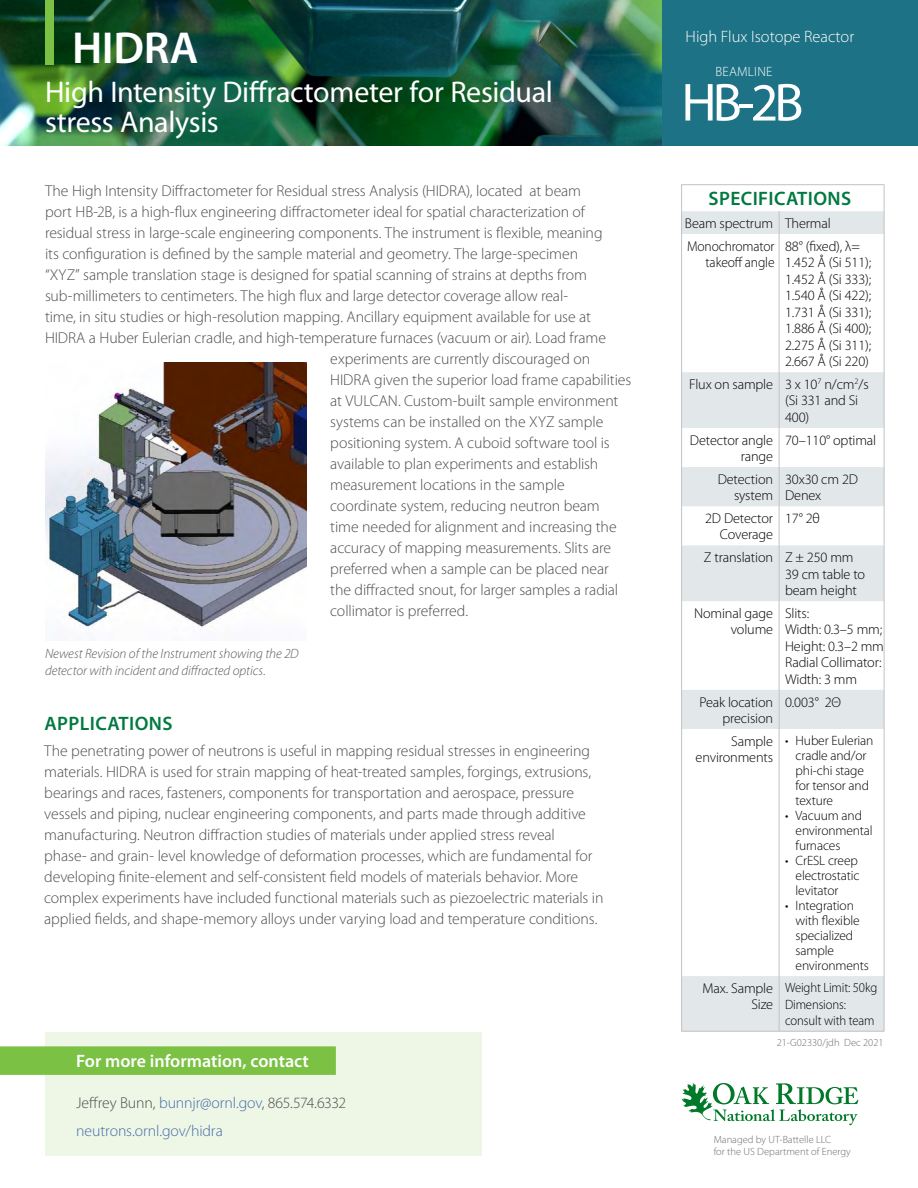
<style>
.page{position:relative;width:918px;height:1188px;background:#fff}
.page>*{position:absolute;margin:0;border:0;box-sizing:border-box;transform-origin:0 0}
.t1{font:54px "Myriad Pro";color:#fff}
.t2{font:600 45px "Myriad Pro";letter-spacing:-.005em;color:#fff}
.t3{font:30px/30px "Myriad Pro";letter-spacing:-.01em;color:#fff}
.t4{font:600 19.5px "Myriad Pro";letter-spacing:.02em;color:#007940}
.t5{font:600 18px "Myriad Pro";color:#fff}
.t6{font:300 16.5px "Myriad Pro";color:#fff}
.t7{font:300 15.75px/21px "Myriad Pro";letter-spacing:-.005em;color:#4d4d4f}
.t8{font:300 15.75px/28.5px "Myriad Pro";letter-spacing:-.01em;color:#456da9}
.t9{font:300 14.25px/16.5px "Myriad Pro";letter-spacing:-.01em;color:#000;text-align:right}
.t10{font:300 14.25px "Myriad Pro";letter-spacing:-.01em;color:#000;scale:.95 1}
.t11{font:300 13.5px/15px "Myriad Pro";letter-spacing:-.01em;color:#000}
.t12{font:italic 300 13.5px/16.5px "Myriad Pro";color:#58595b}
.t13{font:300 13.5px/16.5px "Myriad Pro";letter-spacing:-.01em;color:#000;scale:.94 1}
.t14{font:300 13.5px "Myriad Pro";letter-spacing:.02em;color:#fff}
.t15{font:300 10.5px/12.6px "Myriad Pro";color:#6d6e71}
.s1{color:#4d4d4f}
</style>
<div class="page">
<svg style="left:681px;top:1083px;width:177px;height:42px"></svg>
<img style="left:0;top:0;width:662px;height:146px">
<div style="left:662px;top:0;width:256px;height:146px;background:#1d7285"></div>
<div style="left:45px;top:0;width:9px;height:64px;background:#7bc144"></div>
<img style="left:45px;top:362px;width:261px;height:265px">
<div style="left:45px;top:1033px;width:437px;height:123px;background:#eef6e6"></div>
<div style="left:0;top:1046px;width:336px;height:29px;background:#7bc144"></div>
<svg style="left:682px;top:211px;width:202px;height:820px"></svg>
<hr style="left:681px;top:184px;width:98px;height:1px;background:#c2c2c2">
<hr style="left:779px;top:184px;width:105px;height:1px;background:#c2c2c2">
<svg style="left:681px;top:185px;width:1px;height:49px"></svg>
<svg style="left:779px;top:211px;width:1px;height:23px"></svg>
<svg style="left:884px;top:185px;width:1px;height:49px"></svg>
<hr style="left:681px;top:234px;width:1px;height:138px;background:#c2c2c2">
<hr style="left:779px;top:234px;width:1px;height:138px;background:#c2c2c2">
<hr style="left:884px;top:234px;width:1px;height:138px;background:#c2c2c2">
<hr style="left:681px;top:372px;width:1px;height:56px;background:#c2c2c2">
<hr style="left:779px;top:372px;width:1px;height:56px;background:#c2c2c2">
<hr style="left:884px;top:372px;width:1px;height:56px;background:#c2c2c2">
<hr style="left:681px;top:428px;width:1px;height:39px;background:#c2c2c2">
<hr style="left:779px;top:428px;width:1px;height:39px;background:#c2c2c2">
<hr style="left:884px;top:428px;width:1px;height:39px;background:#c2c2c2">
<hr style="left:681px;top:467px;width:1px;height:39px;background:#c2c2c2">
<hr style="left:779px;top:467px;width:1px;height:39px;background:#c2c2c2">
<hr style="left:884px;top:467px;width:1px;height:39px;background:#c2c2c2">
<hr style="left:681px;top:506px;width:1px;height:39px;background:#c2c2c2">
<hr style="left:779px;top:506px;width:1px;height:39px;background:#c2c2c2">
<hr style="left:884px;top:506px;width:1px;height:39px;background:#c2c2c2">
<hr style="left:681px;top:545px;width:1px;height:56px;background:#c2c2c2">
<hr style="left:779px;top:545px;width:1px;height:56px;background:#c2c2c2">
<hr style="left:884px;top:545px;width:1px;height:56px;background:#c2c2c2">
<hr style="left:681px;top:601px;width:1px;height:89px;background:#c2c2c2">
<hr style="left:779px;top:601px;width:1px;height:89px;background:#c2c2c2">
<hr style="left:884px;top:601px;width:1px;height:89px;background:#c2c2c2">
<hr style="left:681px;top:690px;width:1px;height:39px;background:#c2c2c2">
<hr style="left:779px;top:690px;width:1px;height:39px;background:#c2c2c2">
<hr style="left:884px;top:690px;width:1px;height:39px;background:#c2c2c2">
<hr style="left:681px;top:729px;width:1px;height:247px;background:#c2c2c2">
<hr style="left:779px;top:729px;width:1px;height:247px;background:#c2c2c2">
<hr style="left:884px;top:729px;width:1px;height:247px;background:#c2c2c2">
<hr style="left:681px;top:976px;width:1px;height:55px;background:#c2c2c2">
<hr style="left:779px;top:976px;width:1px;height:55px;background:#c2c2c2">
<hr style="left:884px;top:976px;width:1px;height:55px;background:#c2c2c2">
<hr style="left:681px;top:1031px;width:98px;height:1px;background:#c2c2c2">
<hr style="left:779px;top:1031px;width:105px;height:1px;background:#c2c2c2">
<h2 class="t2" style="left:72px;top:19px;width:128px">HIDRA</h2>
<h3 class="t3" style="left:45px;top:77px;width:509px">High Intensity Diffractometer for Residual stress Analysis</h3>
<p class="t7" style="left:45px;top:180px;width:538px">The High Intensity Diffractometer for Residual stress Analysis (HIDRA), located at beam</p>
<p class="t7" style="left:45px;top:201px;width:542px">port HB-2B, is a high-flux engineering diffractometer ideal for spatial characterization of</p>
<p class="t7" style="left:45px;top:222px;width:559px">residual stress in large-scale engineering components. The instrument is flexible, meaning</p>
<p class="t7" style="left:45px;top:243px;width:535px">its configuration is defined by the sample material and geometry. The large-specimen</p>
<p class="t7" style="left:45px;top:264px;width:544px">“XYZ” sample translation stage is designed for spatial scanning of strains at depths from</p>
<p class="t7" style="left:45px;top:285px;width:525px">sub-millimeters to centimeters. The high flux and large detector coverage allow real-</p>
<p class="t7" style="left:45px;top:306px;width:547px">time, in situ studies or high-resolution mapping. Ancillary equipment available for use at</p>
<p class="t7" style="left:45px;top:327px;width:563px">HIDRA a Huber Eulerian cradle, and high-temperature furnaces (vacuum or air). Load frame</p>
<p class="t7" style="left:330px;top:348px;width:261px">experiments are currently discouraged on</p>
<p class="t7" style="left:330px;top:369px;width:303px">HIDRA given the superior load frame capabilities</p>
<p class="t7" style="left:330px;top:390px;width:290px">at VULCAN. Custom-built sample environment</p>
<p class="t7" style="left:330px;top:411px;width:275px">systems can be installed on the XYZ sample</p>
<p class="t7" style="left:330px;top:432px;width:281px">positioning system. A cuboid software tool is</p>
<p class="t7" style="left:330px;top:453px;width:270px">available to plan experiments and establish</p>
<p class="t7" style="left:330px;top:474px;width:236px">measurement locations in the sample</p>
<p class="t7" style="left:330px;top:495px;width:271px">coordinate system, reducing neutron beam</p>
<p class="t7" style="left:330px;top:516px;width:288px">time needed for alignment and increasing the</p>
<p class="t7" style="left:330px;top:537px;width:283px">accuracy of mapping measurements. Slits are</p>
<p class="t7" style="left:330px;top:558px;width:280px">preferred when a sample can be placed near</p>
<p class="t7" style="left:330px;top:579px;width:290px">the diffracted snout, for larger samples a radial</p>
<p class="t7" style="left:330px;top:600px;width:139px">collimator is preferred.</p>
<p class="t12" style="left:45px;top:645px;width:255px">Newest Revision of the Instrument showing the 2D detector with incident and diffracted optics.</p>
<p class="t4" style="left:44px;top:711px;width:130px">APPLICATIONS</p>
<p class="t7" style="left:44px;top:740px;width:561px">The penetrating power of neutrons is useful in mapping residual stresses in engineering materials. HIDRA is used for strain mapping of heat-treated samples, forgings, extrusions, bearings and races, fasteners, components for transportation and aerospace, pressure vessels and piping, nuclear engineering components, and parts made through additive manufacturing. Neutron diffraction studies of materials under applied stress reveal<br>phase- and grain- level knowledge of deformation processes, which are fundamental for developing finite-element and self-consistent field models of materials behavior. More complex experiments have included functional materials such as piezoelectric materials in applied fields, and shape-memory alloys under varying load and temperature conditions.</p>
<p class="t5" style="left:76px;top:1050px;width:234px">For more information, contact</p>
<p class="t8" style="left:76px;top:1088px;width:271px"><span class="s1">Jeffrey Bunn,</span> bunnjr@ornl.gov<span class="s1">, 865.574.6332 </span>neutrons.ornl.gov/hidra</p>
<p class="t6" style="left:685px;top:26px;width:170px">High Flux Isotope Reactor</p>
<p class="t14" style="left:715px;top:63px;width:59px">BEAMLINE</p>
<h1 class="t1" style="left:681px;top:69px;width:124px">HB-2B</h1>
<p class="t4" style="left:709px;top:186px;width:144px">SPECIFICATIONS</p>
<p class="t9" style="left:685px;top:212px;width:147px;line-height:22.6px;text-align:left">Beam spectrum Thermal<br>Monochromator</p>
<p class="t10" style="left:706px;top:254px;width:74px">takeoff angle</p>
<p class="t9" style="left:785px;top:238px;width:88px;text-align:left">88° (fixed), λ=<br>1.452 Å (Si 511);<br>1.452 Å (Si 333);<br>1.540 Å (Si 422);<br>1.731 Å (Si 331);<br>1.886 Å (Si 400);<br>2.275 Å (Si 311);<br>2.667 Å (Si 220)</p>
<p class="t9" style="left:785px;top:376px;width:85px;text-align:left;text-indent:-96px">Flux on sample 3 x 10<sup>7</sup> n/cm<sup>2</sup>/s (Si 331 and Si<br>400)</p>
<p class="t9" style="left:690px;top:431px;width:85px">Detector angle range</p>
<p class="t9" style="left:785px;top:431px;width:93px">70–110° optimal</p>
<p class="t9" style="left:718px;top:471px;width:57px">Detection system</p>
<p class="t9" style="left:785px;top:471px;width:74px;text-align:left">30x30 cm 2D<br>Denex</p>
<p class="t9" style="left:705px;top:510px;width:69px">2D Detector<br>Coverage</p>
<p class="t9" style="left:785px;top:510px;width:36px">17° 2θ</p>
<p class="t9" style="left:785px;top:549px;width:82px;text-align:left;text-indent:-81px">Z translation Z ± 250 mm<br>39 cm table to beam height</p>
<p class="t9" style="left:694px;top:605px;width:80px">Nominal gage volume</p>
<p class="t9" style="left:785px;top:605px;width:100px;text-align:left">Slits:<br>Width: 0.3–5 mm;<br>Height: 0.3–2 mm<br>Radial Collimator:<br>Width: 3 mm</p>
<p class="t9" style="left:699px;top:693px;width:75px">Peak location precision</p>
<p class="t9" style="left:785px;top:693px;width:57px">0.003° 2Θ</p>
<p class="t9" style="left:696px;top:733px;width:79px">Sample environments</p>
<p class="t11" style="left:796px;top:733px;width:79px;text-indent:-11px">• Huber Eulerian cradle and/or phi-chi stage for tensor and texture</p>
<p class="t11" style="left:796px;top:808px;width:79px;text-indent:-11px">• Vacuum and environmental furnaces</p>
<p class="t11" style="left:796px;top:853px;width:66px;text-indent:-11px">• CrESL creep electrostatic levitator</p>
<p class="t11" style="left:796px;top:898px;width:75px;text-indent:-11px">• Integration with flexible specialized sample environments</p>
<p class="t9" style="left:703px;top:980px;width:72px">Max. Sample<br>Size</p>
<p class="t13" style="left:785px;top:979px;width:100px">Weight Limit: 50kg<br>Dimensions: consult with team</p>
<p class="t15" style="left:777px;top:1037px;width:109px">21-G02330/jdh Dec 2021</p>
<p class="t15" style="left:714px;top:1133px;width:139px">Managed by UT-Battelle LLC<br>for the US Department of Energy</p>
</div>
